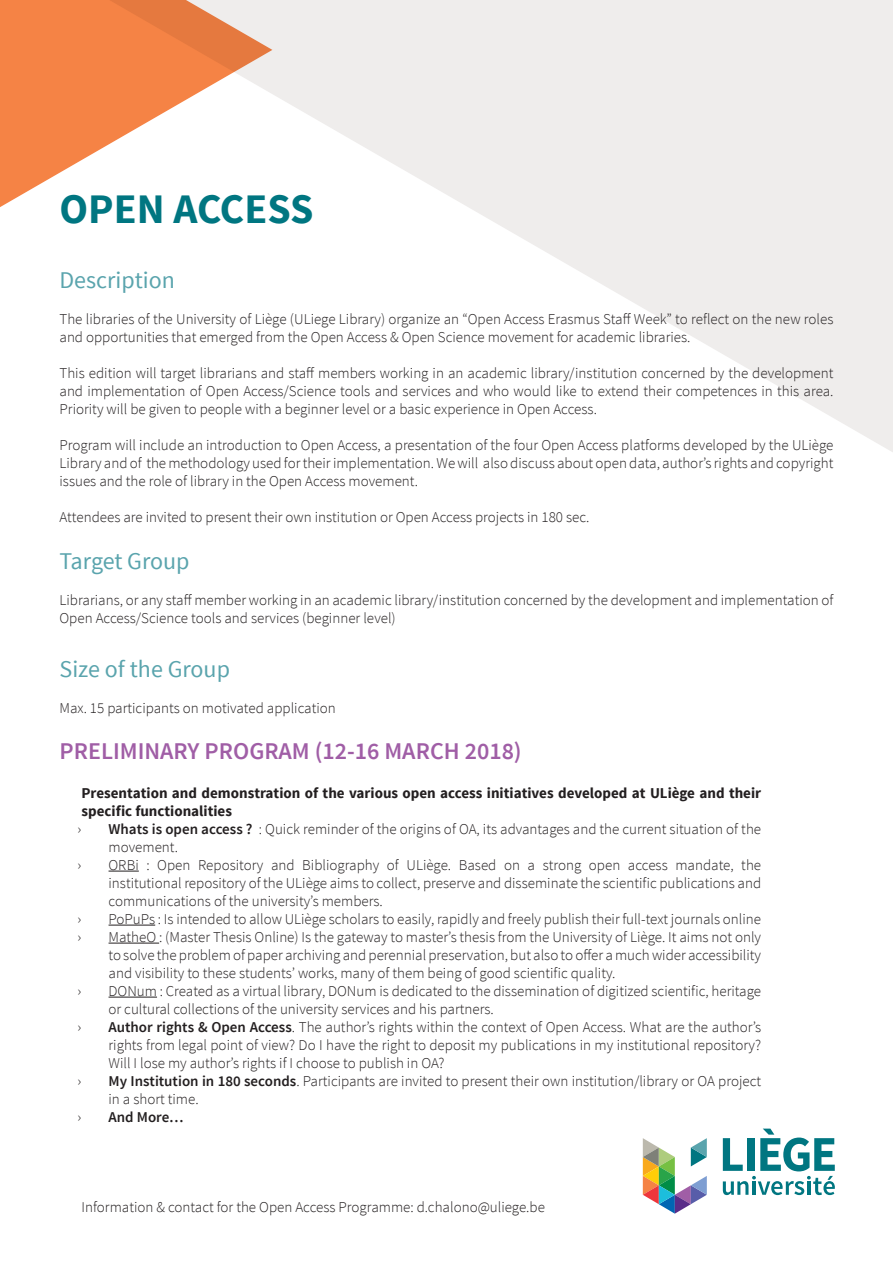
<style>
.page{position:relative;width:893px;height:1263px;background:#fff}
.page>*{position:absolute;margin:0;border:0;box-sizing:border-box;transform-origin:0 0}
.t1{font:700 42px "Source Sans Pro";color:#007681}
.t2{font:24px "Source Sans Pro";color:#5aa4ad}
.t3{font:600 24px "Source Sans Pro";color:#a05ea6}
.t4{font:300 15px/18px "Source Sans Pro";color:#231f20}
.t5{font:700 15px/18px "Source Sans Pro";color:#231f20}
.t6{font:600 15px "Source Sans Pro";color:#231f20}
.s1{font-weight:600}
</style>
<div class="page">
<svg style="left:0;top:0;width:87px;height:207px;background:#f6915b"></svg>
<svg style="left:87px;top:0;width:806px;height:452px;fill:#f5edec"></svg>
<svg style="left:643px;top:1138px;width:64px;height:76px"></svg>
<svg style="left:723px;top:1128px;width:112px;height:67px"></svg>
<hr style="left:109px;top:871px;width:30px;height:1px;background:#231f20">
<hr style="left:109px;top:925px;width:46px;height:1px;background:#231f20">
<hr style="left:109px;top:943px;width:50px;height:1px;background:#231f20">
<hr style="left:109px;top:997px;width:48px;height:1px;background:#231f20">
<p class="t1" style="left:60px;top:182px;width:255px">OPEN ACCESS</p>
<p class="t2" style="left:60px;top:265px;width:117px">Description</p>
<p class="t4" style="left:60px;top:310px;width:775px">The libraries of the University of Liège (ULiege Library) organize an “Open Access Erasmus Staff Week” to reflect on the new roles and opportunities that emerged from the Open Access &amp; Open Science movement for academic libraries.</p>
<p class="t4" style="left:60px;top:364px;width:775px;text-align:justify">This edition will target librarians and staff members working in an academic library/institution concerned by the development and implementation of Open Access/Science tools and services and who would like to extend their competences in this area.<br>Priority will be given to people with a beginner level or a basic experience in Open Access.</p>
<p class="t4" style="left:60px;top:436px;width:775px;text-align:justify">Program will include an introduction to Open Access, a presentation of the four Open Access platforms developed by the ULiège Library and of the methodology used for their implementation. We will also discuss about open data, author’s rights and copyright issues and the role of library in the Open Access movement.</p>
<p class="t4" style="left:60px;top:508px;width:531px">Attendees are invited to present their own institution or Open Access projects in 180 sec.</p>
<p class="t2" style="left:60px;top:546px;width:132px">Target Group</p>
<p class="t4" style="left:60px;top:591px;width:775px">Librarians, or any staff member working in an academic library/institution concerned by the development and implementation of<br>Open Access/Science tools and services (beginner level)</p>
<p class="t2" style="left:60px;top:654px;width:172px">Size of the Group</p>
<p class="t4" style="left:60px;top:699px;width:278px">Max. 15 participants on motivated application</p>
<p class="t3" style="left:60px;top:736px;width:464px">PRELIMINARY PROGRAM (12-16 MARCH 2018)</p>
<p class="t5" style="left:82px;top:784px;width:681px">Presentation and demonstration of the various open access initiatives developed at ULiège and their specific functionalities</p>
<p class="t4" style="left:78px;top:820px;width:5px">›</p>
<p class="t4" style="left:109px;top:820px;width:654px"><span class="s1">Whats is open access ?</span> : Quick reminder of the origins of OA, its advantages and the current situation of the movement.</p>
<p class="t4" style="left:78px;top:856px;width:5px">›</p>
<p class="t4" style="left:109px;top:856px;width:654px;text-align:justify">ORBi : Open Repository and Bibliography of ULiège. Based on a strong open access mandate, the institutional repository of the ULiège aims to collect, preserve and disseminate the scientific publications and communications of the university’s members.</p>
<p class="t4" style="left:78px;top:910px;width:5px">›</p>
<p class="t4" style="left:109px;top:910px;width:654px">PoPuPs : Is intended to allow ULiège scholars to easily, rapidly and freely publish their full-text journals online</p>
<p class="t4" style="left:78px;top:928px;width:5px">›</p>
<p class="t4" style="left:109px;top:928px;width:654px;text-align:justify">MatheO : (Master Thesis Online) Is the gateway to master’s thesis from the University of Liège. It aims not only to solve the problem of paper archiving and perennial preservation, but also to offer a much wider accessibility and visibility to these students’ works, many of them being of good scientific quality.</p>
<p class="t4" style="left:78px;top:982px;width:5px">›</p>
<p class="t4" style="left:109px;top:982px;width:654px">DONum : Created as a virtual library, DONum is dedicated to the dissemination of digitized scientific, heritage or cultural collections of the university services and his partners.</p>
<p class="t4" style="left:78px;top:1018px;width:5px">›</p>
<p class="t4" style="left:109px;top:1018px;width:654px;text-align:justify"><span class="s1">Author rights &amp; Open Access</span>. The author’s rights within the context of Open Access. What are the author’s rights from legal point of view? Do I have the right to deposit my publications in my institutional repository?<br>Will I lose my author’s rights if I choose to publish in OA?</p>
<p class="t4" style="left:78px;top:1072px;width:5px">›</p>
<p class="t4" style="left:109px;top:1072px;width:654px"><span class="s1">My Institution in 180 seconds</span>. Participants are invited to present their own institution/library or OA project in a short time.</p>
<p class="t4" style="left:78px;top:1108px;width:5px">›</p>
<p class="t6" style="left:109px;top:1107px;width:77px">And More…</p>
<p class="t4" style="left:82px;top:1198px;width:465px">Information &amp; contact for the Open Access Programme: d.chalono@uliege.be</p>
</div>
